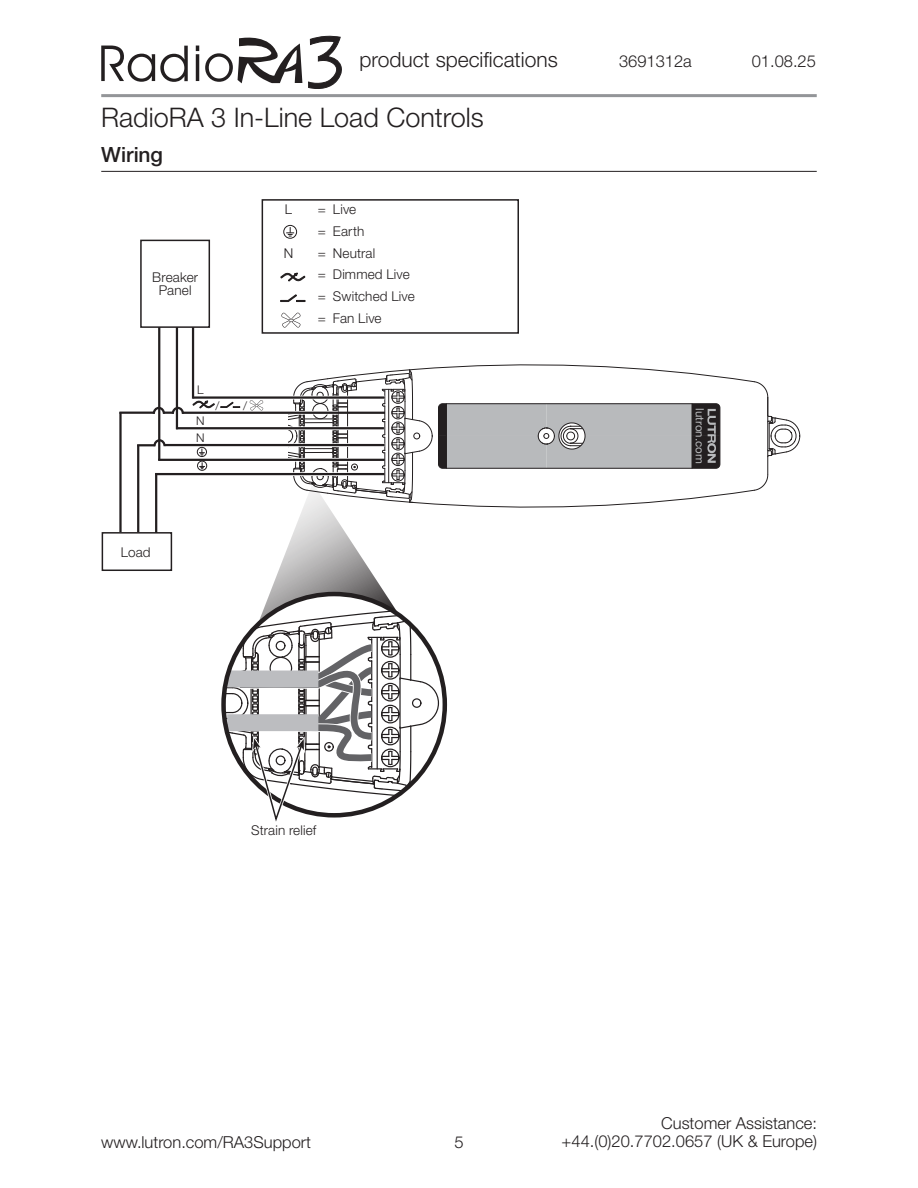
<style>
.page{position:relative;width:918px;height:1188px;background:#fff}
.page>*{position:absolute;margin:0;border:0;box-sizing:border-box;transform-origin:0 0}
.t1{font:300 27px "Helvetica Neue LT Std";color:#231f20}
.t2{font:300 21px "Helvetica Neue LT Std";color:#231f20}
.Head_01_Rule{font:500 21px "Helvetica Neue LT Std";letter-spacing:-.005em;color:#231f20}
.t3{font:300 16.5px/18px "Helvetica Neue LT Std";color:#231f20;text-align:right}
.Text_Caption{font:300 13.5px/13.5px "Helvetica Neue LT Std";letter-spacing:.01em;color:#231f20;text-align:center}
.Text_Caption-2{font:300 12px "Helvetica Neue LT Std";color:#231f20}
.t4{font:11.4px "Helvetica Neue LT Std";color:#b8babc}
</style>
<div class="page">
<hr style="left:101px;top:94px;width:716px;height:3px;background:#939598">
<svg style="left:308px;top:35px;width:34px;height:54px"></svg>
<svg style="left:101px;top:46px;width:87px;height:36px"></svg>
<svg style="left:196px;top:46px;width:3px;height:5px"></svg>
<hr style="left:196px;top:54px;width:3px;height:27px;background:#231f20">
<svg style="left:205px;top:37px;width:97px;height:46px"></svg>
<hr style="left:101px;top:171px;width:716px;height:1px;background:#231f20">
<svg style="left:160px;top:426px;width:32px;height:4px"></svg>
<hr style="left:182px;top:412px;width:203px;height:2px;background:#231f20">
<hr style="left:176px;top:427px;width:208px;height:2px;background:#231f20">
<div style="left:140px;top:240px;width:70px;height:88px;border:2px solid #231f20"></div>
<hr style="left:165px;top:444px;width:219px;height:2px;background:#231f20">
<hr style="left:158px;top:459px;width:227px;height:2px;background:#231f20">
<hr style="left:155px;top:473px;width:229px;height:2px;background:#231f20">
<hr style="left:192px;top:327px;width:2px;height:72px;background:#231f20">
<hr style="left:155px;top:474px;width:2px;height:59px;background:#231f20">
<hr style="left:137px;top:445px;width:2px;height:87px;background:#231f20">
<hr style="left:119px;top:412px;width:3px;height:120px;background:#231f20">
<hr style="left:158px;top:327px;width:2px;height:133px;background:#231f20">
<hr style="left:176px;top:327px;width:2px;height:102px;background:#231f20">
<svg style="left:152px;top:406px;width:33px;height:10px"></svg>
<hr style="left:119px;top:412px;width:36px;height:2px;background:#231f20">
<svg style="left:137px;top:438px;width:30px;height:10px"></svg>
<div style="left:102px;top:532px;width:70px;height:39px;border:2px solid #231f20"></div>
<div style="left:262px;top:199px;width:257px;height:135px;border:2px solid #231f20"></div>
<svg style="left:286px;top:227px;width:8px;height:10px"></svg>
<div style="left:283px;top:225px;width:14px;height:14px;border:1px solid #231f20;border-radius:50%"></div>
<svg style="left:280px;top:272px;width:26px;height:10px"></svg>
<svg style="left:280px;top:294px;width:25px;height:8px"></svg>
<svg style="left:281px;top:313px;width:19px;height:15px"></svg>
<svg style="left:192px;top:348px;width:609px;height:474px"></svg>
<p class="t2" style="left:359px;top:47px;width:200px">product specifications</p>
<p class="t3" style="left:619px;top:52px;width:74px">3691312a</p>
<p class="t3" style="left:752px;top:52px;width:66px">01.08.25</p>
<h1 class="t1" style="left:101px;top:101px;width:384px">RadioRA 3 In-Line Load Controls</h1>
<p class="Head_01_Rule" style="left:101px;top:142px;width:63px">Wiring</p>
<p class="Text_Caption" style="left:152px;top:270px;width:47px">Breaker<br>Panel</p>
<p class="Text_Caption-2" style="left:197px;top:382px;width:8px">L</p>
<p class="Text_Caption-2" style="left:196px;top:413px;width:10px">N</p>
<p class="Text_Caption-2" style="left:196px;top:431px;width:10px">N</p>
<p class="Text_Caption-2" style="left:216px;top:398px;width:5px">/</p>
<p class="Text_Caption-2" style="left:243px;top:398px;width:5px">/</p>
<p class="Text_Caption" style="left:285px;top:203px;width:9px">L</p>
<p class="Text_Caption" style="left:318px;top:203px;width:10px">=</p>
<p class="Text_Caption" style="left:333px;top:203px;width:25px">Live</p>
<p class="Text_Caption" style="left:318px;top:224px;width:10px">=</p>
<p class="Text_Caption" style="left:333px;top:224px;width:33px">Earth</p>
<p class="Text_Caption" style="left:284px;top:246px;width:11px">N</p>
<p class="Text_Caption" style="left:318px;top:246px;width:10px">=</p>
<p class="Text_Caption" style="left:333px;top:246px;width:44px">Neutral</p>
<p class="Text_Caption" style="left:318px;top:267px;width:10px">=</p>
<p class="Text_Caption" style="left:333px;top:267px;width:78px">Dimmed Live</p>
<p class="Text_Caption" style="left:318px;top:289px;width:10px">=</p>
<p class="Text_Caption" style="left:333px;top:289px;width:83px">Switched Live</p>
<p class="Text_Caption" style="left:318px;top:311px;width:10px">=</p>
<p class="Text_Caption" style="left:333px;top:311px;width:50px">Fan Live</p>
<p class="Text_Caption" style="left:121px;top:545px;width:31px">Load</p>
<p class="Text_Caption" style="left:251px;top:823px;width:67px">Strain relief</p>
<p class="t4" style="left:707px;top:408px;width:57px;rotate:90deg">lutron.com</p>
<p class="t3" style="left:101px;top:1132px;width:211px">www.lutron.com/RA3Support</p>
<p class="t3" style="left:454px;top:1132px;width:11px">5</p>
<p class="t3" style="left:562px;top:1114px;width:257px">Customer Assistance: +44.(0)20.7702.0657 (UK &amp; Europe)</p>
</div>
